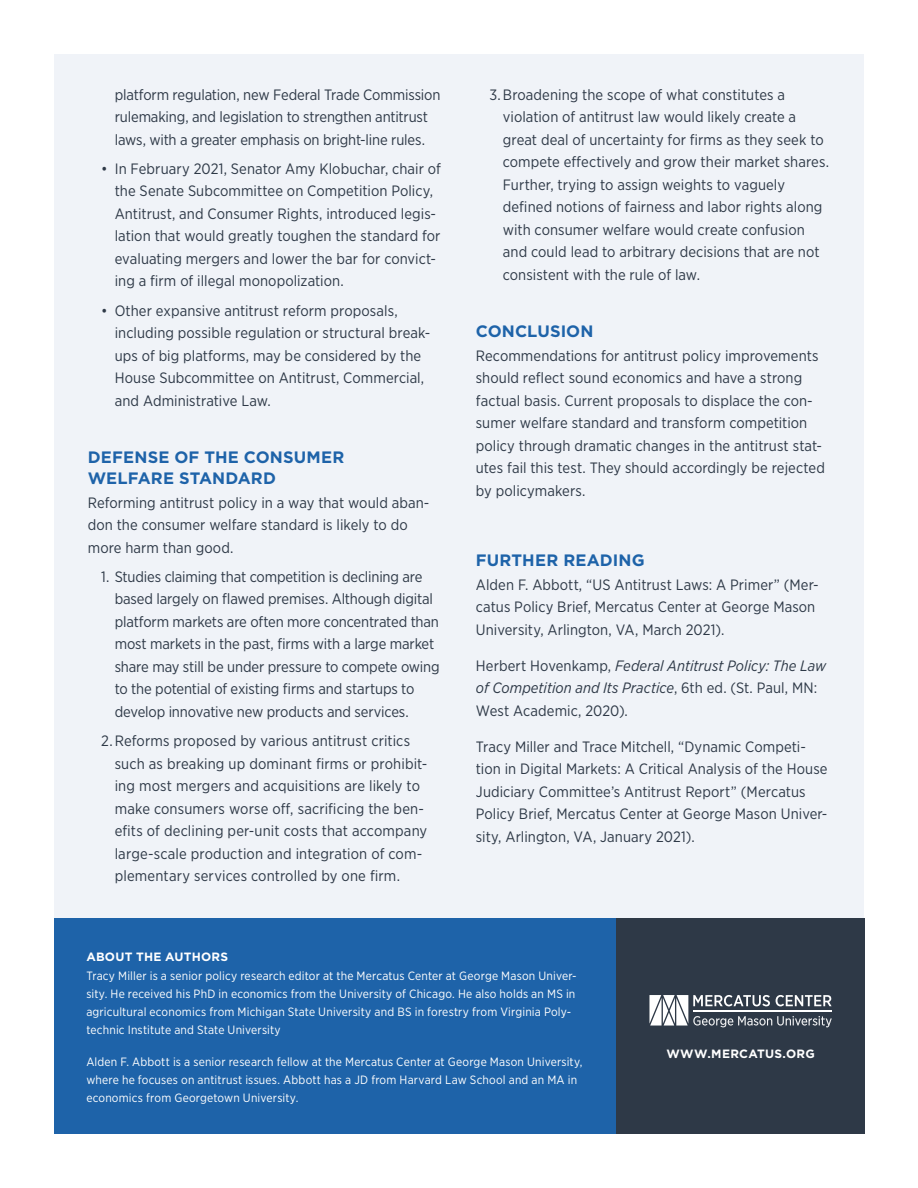
<style>
.page{position:relative;width:918px;height:1188px;background:#fff}
.page>*{position:absolute;margin:0;border:0;box-sizing:border-box;transform-origin:0 0}
.t1{font:700 16.5px/21px "Gotham";letter-spacing:.01em;color:#1e63a9}
.t2{font:15px/22.5px "Gotham Narrow";color:#2e3947}
.t3{font:italic 15px/22.5px "Gotham Narrow";letter-spacing:.005em;color:#2e3947}
.t4{font:12px/18px "Gotham Narrow";letter-spacing:.015em;color:#fff}
.t5{font:700 12px "Gotham";letter-spacing:.02em;color:#fff}
.s1{font-style:normal}
</style>
<div class="page">
<div style="left:442px;top:54px;width:422px;height:865px;background:#f0f3f8"></div>
<div style="left:54px;top:54px;width:422px;height:865px;background:#f0f3f8"></div>
<div style="left:54px;top:919px;width:562px;height:215px;background:#1e63a9"></div>
<div style="left:616px;top:919px;width:249px;height:215px;background:#2e3947"></div>
<svg style="left:649px;top:995px;width:183px;height:32px"></svg>
<hr style="left:693px;top:1011px;width:139px;height:1px;background:#fff">
<p class="t2" style="left:115px;top:83px;width:327px">platform regulation, new Federal Trade Commission rulemaking, and legislation to strengthen antitrust laws, with a greater emphasis on bright-line rules.</p>
<p class="t2" style="left:115px;top:157px;width:328px;text-indent:-14px">• In February 2021, Senator Amy Klobuchar, chair of the Senate Subcommittee on Competition Policy, Antitrust, and Consumer Rights, introduced legis&shy;lation that would greatly toughen the standard for evaluating mergers and lower the bar for convict&shy;ing a firm of illegal monopolization.</p>
<p class="t2" style="left:115px;top:299px;width:317px;text-indent:-14px">• Other expansive antitrust reform proposals, including possible regulation or structural break&shy;ups of big platforms, may be considered by the House Subcommittee on Antitrust, Commercial, and Administrative Law.</p>
<p class="t1" style="left:88px;top:446px;width:258px">DEFENSE OF THE CONSUMER<br>WELFARE STANDARD</p>
<p class="t2" style="left:88px;top:491px;width:343px">Reforming antitrust policy in a way that would aban&shy;don the consumer welfare standard is likely to do more harm than good.</p>
<p class="t2" style="left:115px;top:565px;width:326px;text-indent:-14px">1. Studies claiming that competition is declining are based largely on flawed premises. Although digital platform markets are often more concentrated than most markets in the past, firms with a large market share may still be under pressure to compete owing to the potential of existing firms and startups to develop innovative new products and services.</p>
<p class="t2" style="left:115px;top:729px;width:314px;text-indent:-14px">2.Reforms proposed by various antitrust critics such as breaking up dominant firms or prohibit&shy;ing most mergers and acquisitions are likely to make consumers worse off, sacrificing the ben&shy;efits of declining per-unit costs that accompany large-scale production and integration of com&shy;plementary services controlled by one firm.</p>
<p class="t2" style="left:503px;top:83px;width:328px;text-indent:-14px">3.Broadening the scope of what constitutes a violation of antitrust law would likely create a great deal of uncertainty for firms as they seek to compete effectively and grow their market shares.<br>Further, trying to assign weights to vaguely defined notions of fairness and labor rights along with consumer welfare would create confusion and could lead to arbitrary decisions that are not consistent with the rule of law.</p>
<p class="t1" style="left:476px;top:320px;width:119px">CONCLUSION</p>
<p class="t2" style="left:476px;top:344px;width:351px">Recommendations for antitrust policy improvements should reflect sound economics and have a strong factual basis. Current proposals to displace the con&shy;sumer welfare standard and transform competition policy through dramatic changes in the antitrust stat&shy;utes fail this test. They should accordingly be rejected by policymakers.</p>
<p class="t1" style="left:476px;top:550px;width:170px">FURTHER READING</p>
<p class="t2" style="left:476px;top:573px;width:344px">Alden F. Abbott, “US Antitrust Laws: A Primer” (Mer&shy;catus Policy Brief, Mercatus Center at George Mason<br>University, Arlington, VA, March 2021).</p>
<p class="t3" style="left:476px;top:654px;width:352px"><span class="s1">Herbert Hovenkamp,</span> Federal Antitrust Policy: The Law of Competition and Its Practice<span class="s1">, 6th ed. (St. Paul, MN:<br>West Academic, 2020).</span></p>
<p class="t2" style="left:476px;top:735px;width:353px">Tracy Miller and Trace Mitchell, “Dynamic Competi&shy;tion in Digital Markets: A Critical Analysis of the House Judiciary Committee’s Antitrust Report” (Mercatus Policy Brief, Mercatus Center at George Mason Univer&shy;sity, Arlington, VA, January 2021).</p>
<p class="t5" style="left:86px;top:949px;width:143px">ABOUT THE AUTHORS</p>
<p class="t4" style="left:86px;top:967px;width:492px">Tracy Miller is a senior policy research editor at the Mercatus Center at George Mason Univer&shy;sity. He received his PhD in economics from the University of Chicago. He also holds an MS in agricultural economics from Michigan State University and BS in forestry from Virginia Poly&shy;technic Institute and State University</p>
<p class="t4" style="left:86px;top:1052px;width:498px">Alden F. Abbott is a senior research fellow at the Mercatus Center at George Mason University, where he focuses on antitrust issues. Abbott has a JD from Harvard Law School and an MA in economics from Georgetown University.</p>
<p class="t5" style="left:666px;top:1046px;width:150px">WWW.MERCATUS.ORG</p>
</div>
